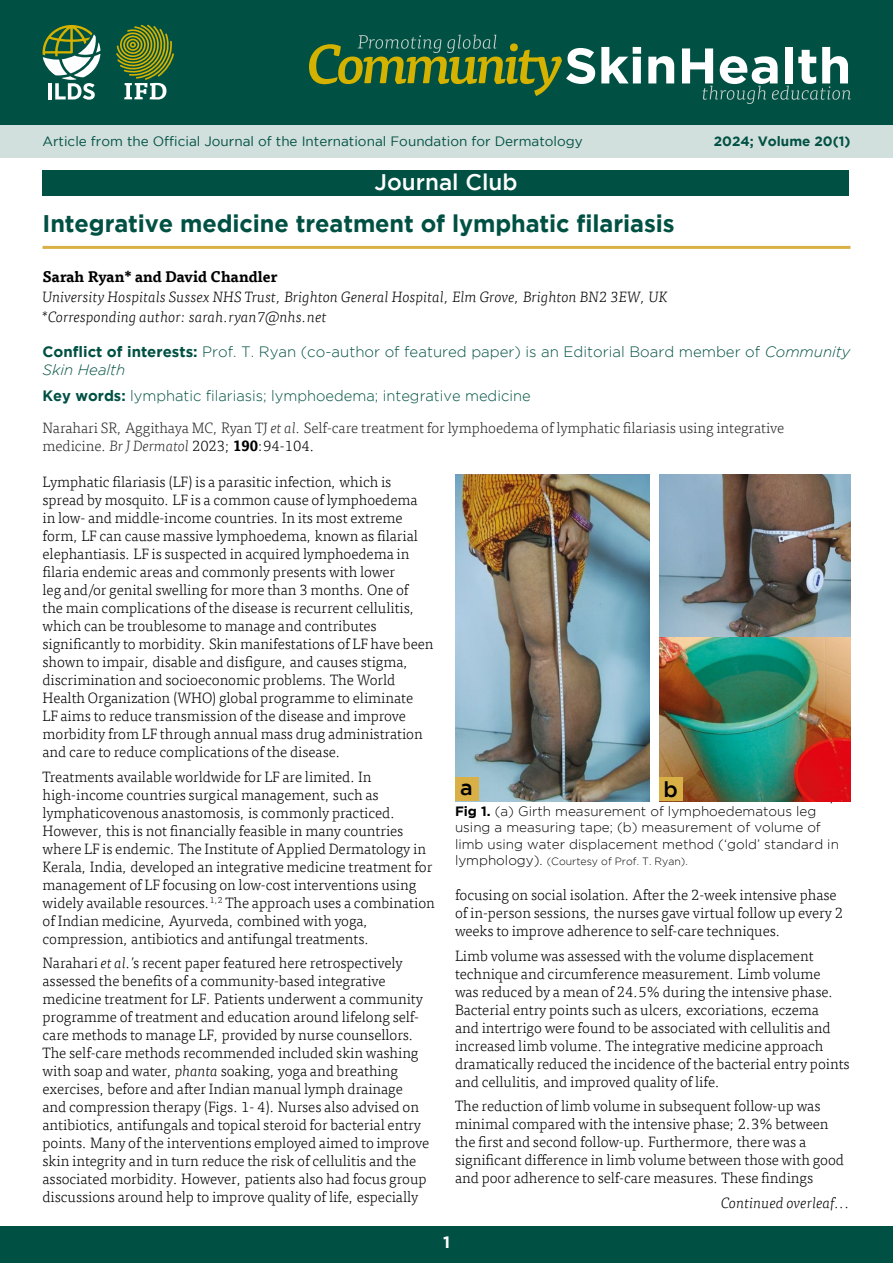
<style>
.page{position:relative;width:893px;height:1263px;background:#fff}
.page>*{position:absolute;margin:0;border:0;box-sizing:border-box;transform-origin:0 0}
.t1{font:700 24px "Gotham";letter-spacing:-.005em;color:#005143}
.t2{font:500 22.5px "Gotham";color:#fff}
.t3{font:500 21.45px "Gotham";color:#000}
.t4{font:700 16.5px "Gotham";color:#fff}
.t5{font:300 15px/18px "Tisa Offc";letter-spacing:-.005em;color:#000}
.t6{font:300 15px/18px "Gotham";color:#005143}
.t7{font:italic 300 15px/20.1px "Tisa Offc";color:#000}
.t8{font:300 15px/18px "Tisa Offc";letter-spacing:-.005em;color:#2a2a2a}
.t9{font:700 15px "Tisa Offc";color:#000}
.t10{font:300 13.5px/16.2px "Gotham";color:#000}
.t11{font:13.5px "Gotham";color:#005143}
.t12{font:700 13.5px "Gotham";color:#005143}
.t13{font:300 10.5px "Gotham";color:#000}
.s1{font-weight:700}
.s2{font-style:italic}
.s3{color:#000}
.s4{font-weight:700;color:#000}
.s5{font-size:13.5px}
</style>
<div class="page">
<hr style="left:43px;top:246px;width:807px;height:3px;background:#d8b046">
<div style="left:0;top:0;width:893px;height:157px;background:#d1dfdd"></div>
<div style="left:0;top:0;width:893px;height:124px;background:#005143"></div>
<svg style="left:601px;top:47px;width:40px;height:36px"></svg>
<svg style="left:648px;top:56px;width:26px;height:27px"></svg>
<svg style="left:682px;top:47px;width:169px;height:57px"></svg>
<svg style="left:309px;top:35px;width:286px;height:61px"></svg>
<svg style="left:116px;top:25px;width:58px;height:74px"></svg>
<svg style="left:42px;top:25px;width:58px;height:75px"></svg>
<div style="left:0;top:1227px;width:893px;height:36px;background:#005143"></div>
<div style="left:43px;top:170px;width:806px;height:26px;background:#005143"></div>
<img style="left:659px;top:474px;width:191px;height:327px">
<img style="left:455px;top:474px;width:195px;height:327px">
<div style="left:455px;top:778px;width:23px;height:23px;background:#d8b046"></div>
<div style="left:659px;top:778px;width:23px;height:23px;background:#d8b046"></div>
<p class="t11" style="left:43px;top:134px;width:542px">Article from the Official Journal of the International Foundation for Dermatology</p>
<p class="t12" style="left:714px;top:133px;width:138px">2024; Volume 20(1)</p>
<h2 class="t2" style="left:374px;top:169px;width:145px">Journal Club</h2>
<h1 class="t1" style="left:43px;top:210px;width:633px">Integrative medicine treatment of lymphatic filariasis</h1>
<p class="t9" style="left:43px;top:267px;width:236px">Sarah Ryan* and David Chandler</p>
<p class="t7" style="left:43px;top:287px;width:627px">University Hospitals Sussex NHS Trust, Brighton General Hospital, Elm Grove, Brighton BN2 3EW, UK *Corresponding author: sarah.ryan7@nhs.net</p>
<p class="t6" style="left:43px;top:342px;width:809px"><span class="s1">Conflict of interests:</span> Prof. T. Ryan (co-author of featured paper) is an Editorial Board member of <span class="s2">Community<br>Skin Health</span></p>
<p class="t6" style="left:43px;top:387px;width:490px"><span class="s1">Key words:</span> lymphatic filariasis; lymphoedema; integrative medicine</p>
<p class="t8" style="left:43px;top:419px;width:743px">Narahari SR, Aggithaya MC, Ryan TJ <span class="s2">et al.</span> Self-care treatment for lymphoedema of lymphatic filariasis using integrative medicine. <span class="s2">Br J Dermatol</span> <span class="s3">2023;</span> <span class="s4">190</span><span class="s3">:94-104.</span></p>
<p class="t5" style="left:43px;top:473px;width:392px">Lymphatic filariasis (LF) is a parasitic infection, which is spread by mosquito. LF is a common cause of lymphoedema in low- and middle-income countries. In its most extreme form, LF can cause massive lymphoedema, known as filarial elephantiasis. LF is suspected in acquired lymphoedema in filaria endemic areas and commonly presents with lower<br>leg and/or genital swelling for more than 3 months. One of<br>the main complications of the disease is recurrent cellulitis, which can be troublesome to manage and contributes significantly to morbidity. Skin manifestations of LF have been shown to impair, disable and disfigure, and causes stigma, discrimination and socioeconomic problems. The World Health Organization (WHO) global programme to eliminate<br>LF aims to reduce transmission of the disease and improve morbidity from LF through annual mass drug administration and care to reduce complications of the disease.</p>
<p class="t5" style="left:43px;top:768px;width:394px">Treatments available worldwide for LF are limited. In high-income countries surgical management, such as lymphaticovenous anastomosis, is commonly practiced.<br>However, this is not financially feasible in many countries where LF is endemic. The Institute of Applied Dermatology in Kerala, India, developed an integrative medicine treatment for management of LF focusing on low-cost interventions using widely available resources.<sup>1,2</sup> The approach uses a combination of Indian medicine, Ayurveda, combined with yoga, compression, antibiotics and antifungal treatments.</p>
<p class="t5" style="left:43px;top:954px;width:388px">Narahari <span class="s2">et al.</span>’s recent paper featured here retrospectively assessed the benefits of a community-based integrative medicine treatment for LF. Patients underwent a community programme of treatment and education around lifelong self&shy;care methods to manage LF, provided by nurse counsellors.<br>The self-care methods recommended included skin washing with soap and water, <span class="s2">phanta</span> soaking, yoga and breathing exercises, before and after Indian manual lymph drainage and compression therapy (Figs. 1- 4). Nurses also advised on antibiotics, antifungals and topical steroid for bacterial entry points. Many of the interventions employed aimed to improve skin integrity and in turn reduce the risk of cellulitis and the associated morbidity. However, patients also had focus group discussions around help to improve quality of life, especially</p>
<h3 class="t3" style="left:460px;top:775px;width:14px">a</h3>
<h3 class="t3" style="left:663px;top:777px;width:16px">b</h3>
<p class="t10" style="left:455px;top:803px;width:385px"><span class="s1">Fig 1.</span> (a) Girth measurement of lymphoedematous leg using a measuring tape; (b) measurement of volume of limb using water displacement method (‘gold’ standard in</p>
<p class="t13" style="left:455px;top:855px;width:234px"><span class="s5">lymphology).</span> (Courtesy of Prof. T. Ryan).</p>
<p class="t5" style="left:455px;top:887px;width:390px">focusing on social isolation. After the 2-week intensive phase of in-person sessions, the nurses gave virtual follow up every 2 weeks to improve adherence to self-care techniques.</p>
<p class="t5" style="left:455px;top:947px;width:396px">Limb volume was assessed with the volume displacement technique and circumference measurement. Limb volume<br>was reduced by a mean of 24.5% during the intensive phase.<br>Bacterial entry points such as ulcers, excoriations, eczema<br>and intertrigo were found to be associated with cellulitis and increased limb volume. The integrative medicine approach dramatically reduced the incidence of the bacterial entry points and cellulitis, and improved quality of life.</p>
<p class="t5" style="left:455px;top:1097px;width:391px">The reduction of limb volume in subsequent follow-up was minimal compared with the intensive phase; 2.3% between the first and second follow-up. Furthermore, there was a significant difference in limb volume between those with good and poor adherence to self-care measures. These findings</p>
<p class="t7" style="left:721px;top:1193px;width:131px">Continued overleaf...</p>
<p class="t4" style="left:443px;top:1232px;width:8px">1</p>
</div>
